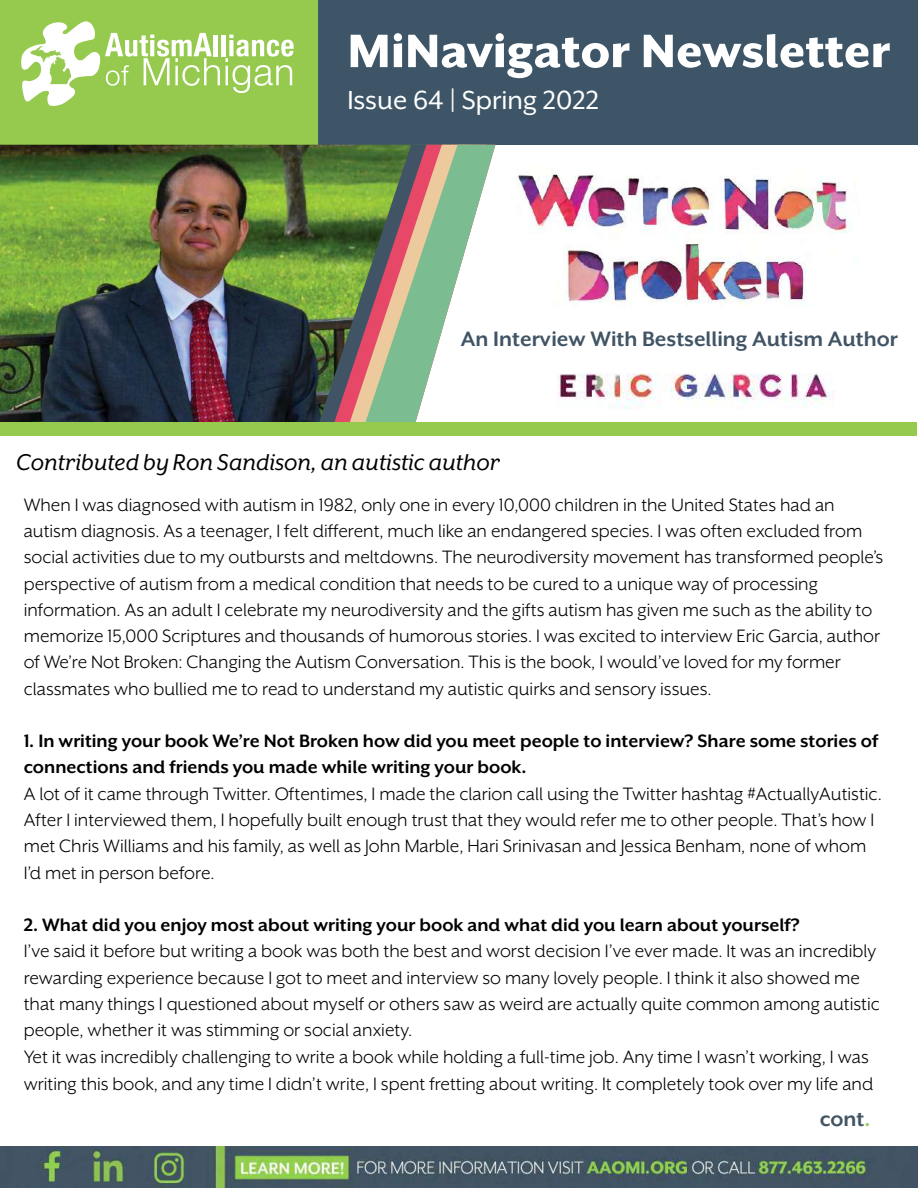
<style>
.page{position:relative;width:918px;height:1188px;background:#fff}
.page>*{position:absolute;margin:0;border:0;box-sizing:border-box;transform-origin:0 0}
.t1{font:800 54px "Mr Eaves XL San OT";color:#fff}
.t2{font:30px "Mr Eaves XL San OT";color:#fff}
.t3{font:italic 26.25px "Mr Eaves XL San OT";color:#000}
.t4{font:700 24px "Mr Eaves XL San OT";color:#415465}
.t5{font:700 24px "Mr Eaves XL San OT";color:#415564}
.t6{font:20.7px/26.2px "Mr Eaves XL San OT";color:#000}
.t7{font:700 20.7px/26.2px "Mr Eaves XL San OT";color:#000}
.s1{color:#96ca4f}
</style>
<div class="page">
<div style="left:1px;top:1px;width:317px;height:144px;background:#96ca4f"></div>
<div style="left:0;top:0;width:319px;height:146px;border:2px solid #96ca4f"></div>
<div style="left:319px;top:1px;width:598px;height:144px;background:#3d5567"></div>
<div style="left:318px;top:0;width:600px;height:146px;border:2px solid #3d5567"></div>
<hr style="left:222px;top:35px;width:4px;height:21px;background:#fff">
<svg style="left:226px;top:35px;width:68px;height:58px"></svg>
<svg style="left:21px;top:21px;width:199px;height:85px"></svg>
<img style="left:0;top:1146px;width:918px;height:42px">
<div style="left:394px;top:145px;width:524px;height:283px;background:#fff"></div>
<img style="left:0;top:145px;width:317px;height:282px">
<img style="left:317px;top:145px;width:16px;height:277px">
<img style="left:557px;top:373px;width:277px;height:36px">
<img style="left:517px;top:170px;width:335px;height:133px">
<svg style="left:333px;top:145px;width:15px;height:277px;background:#647740"></svg>
<svg style="left:348px;top:145px;width:147px;height:277px"></svg>
<div style="left:1px;top:422px;width:916px;height:14px;background:#96ca4f"></div>
<h1 class="t1" style="left:347px;top:24px;width:544px">MiNavigator Newsletter</h1>
<h2 class="t2" style="left:347px;top:85px;width:253px">Issue 64 | Spring 2022</h2>
<p class="t4" style="left:461px;top:327px;width:439px">An Interview With Bestselling Autism Author</p>
<p class="t3" style="left:16px;top:449px;width:485px">Contributed by Ron Sandison, an autistic author</p>
<p class="t6" style="left:24px;top:492px;width:861px">When I was diagnosed with autism in 1982, only one in every 10,000 children in the United States had an autism diagnosis. As a teenager, I felt different, much like an endangered species. I was often excluded from social activities due to my outbursts and meltdowns. The neurodiversity movement has transformed people’s perspective of autism from a medical condition that needs to be cured to a unique way of processing information. As an adult I celebrate my neurodiversity and the gifts autism has given me such as the ability to memorize 15,000 Scriptures and thousands of humorous stories. I was excited to interview Eric Garcia, author of We’re Not Broken: Changing the Autism Conversation. This is the book, I would’ve loved for my former classmates who bullied me to read to understand my autistic quirks and sensory issues.</p>
<p class="t7" style="left:24px;top:728px;width:856px">1. In writing your book We’re Not Broken how did you meet people to interview? Share some stories of connections and friends you made while writing your book.</p>
<p class="t6" style="left:24px;top:780px;width:860px">A lot of it came through Twitter. Oftentimes, I made the clarion call using the Twitter hashtag #ActuallyAutistic.<br>After I interviewed them, I hopefully built enough trust that they would refer me to other people. That’s how I met Chris Williams and his family, as well as John Marble, Hari Srinivasan and Jessica Benham, none of whom I’d met in person before.</p>
<p class="t7" style="left:24px;top:912px;width:777px">2. What did you enjoy most about writing your book and what did you learn about yourself?</p>
<p class="t6" style="left:24px;top:938px;width:858px">I’ve said it before but writing a book was both the best and worst decision I’ve ever made. It was an incredibly rewarding experience because I got to meet and interview so many lovely people. I think it also showed me that many things I questioned about myself or others saw as weird are actually quite common among autistic people, whether it was stimming or social anxiety.<br>Yet it was incredibly challenging to write a book while holding a full-time job. Any time I wasn’t working, I was writing this book, and any time I didn’t write, I spent fretting about writing. It completely took over my life and</p>
<p class="t5" style="left:820px;top:1106px;width:52px">cont<span class="s1">.</span></p>
</div>
